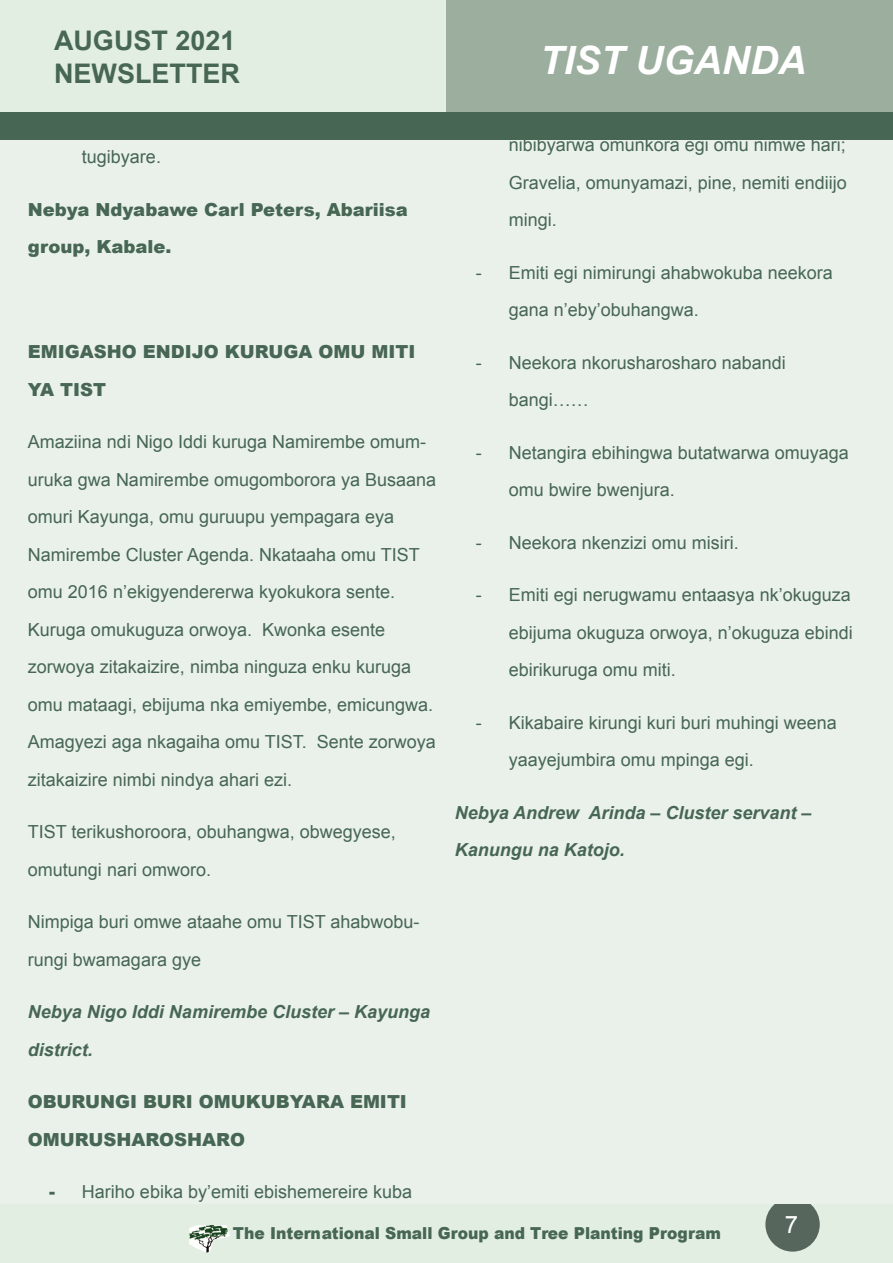
<style>
.page{position:relative;width:893px;height:1263px;background:#fff}
.page>*{position:absolute;margin:0;border:0;box-sizing:border-box;transform-origin:0 0}
.t1{font:italic 700 39px "Arial";color:#fff}
.t2{font:700 27px/32.4px "Arial";color:#476654}
.t3{font:24px "Arial";color:#fff}
.t4{font:18px/37.5px "Arial";color:#476654}
.t5{font:900 18px/37.5px "Arial";color:#476654}
.t6{font:italic 700 18px/37.5px "Arial";color:#476654}
.t7{font:900 16.5px "Arial";color:#476654;scale:.94 1}
.s1{font-weight:900}
</style>
<div class="page">
<div style="left:0;top:1184px;width:893px;height:79px;background:#e3eee3"></div>
<div style="left:765px;top:1197px;width:55px;height:54px;background:#56665d;border-radius:50%"></div>
<img style="left:189px;top:1225px;width:41px;height:28px">
<div style="left:0;top:140px;width:893px;height:1063px;background:#e9f1ea"></div>
<div style="left:0;top:0;width:446px;height:112px;background:#e3eee3"></div>
<div style="left:446px;top:0;width:447px;height:112px;background:#9cae9e"></div>
<div style="left:0;top:112px;width:893px;height:28px;background:#476654"></div>
<h2 class="t2" style="left:54px;top:25px;width:188px">AUGUST 2021<br>NEWSLETTER</h2>
<h1 class="t1" style="left:540px;top:34px;width:268px">TIST UGANDA</h1>
<p class="t4" style="left:82px;top:138px;width:81px">tugibyare.</p>
<p class="t5" style="left:28px;top:190px;width:381px">Nebya Ndyabawe Carl Peters, Abariisa group, Kabale.</p>
<p class="t5" style="left:28px;top:332px;width:389px">EMIGASHO ENDIJO KURUGA OMU MITI<br>YA TIST</p>
<p class="t4" style="left:28px;top:423px;width:410px">Amaziina ndi Nigo Iddi kuruga Namirembe omum&shy;uruka gwa Namirembe omugomborora ya Busaana omuri Kayunga, omu guruupu yempagara eya Namirembe Cluster Agenda. Nkataaha omu TIST omu 2016 n’ekigyendererwa kyokukora sente.<br>Kuruga omukuguza orwoya. Kwonka esente zorwoya zitakaizire, nimba ninguza enku kuruga omu mataagi, ebijuma nka emiyembe, emicungwa.<br>Amagyezi aga nkagaiha omu TIST. Sente zorwoya zitakaizire nimbi nindya ahari ezi.</p>
<p class="t4" style="left:28px;top:813px;width:369px">TIST terikushoroora, obuhangwa, obwegyese, omutungi nari omworo.</p>
<p class="t4" style="left:28px;top:903px;width:393px">Nimpiga buri omwe ataahe omu TIST ahabwobu&shy;rungi bwamagara gye</p>
<p class="t6" style="left:28px;top:993px;width:404px">Nebya Nigo Iddi Namirembe Cluster – Kayunga district.</p>
<p class="t5" style="left:28px;top:1082px;width:381px">OBURUNGI BURI OMUKUBYARA EMITI<br>OMURUSHAROSHARO</p>
<p class="t4" style="left:49px;top:1173px;width:364px"><span class="s1">-</span> Hariho ebika by’emiti ebishemereire kuba</p>
<p class="t4" style="left:509px;top:126px;width:340px;text-align:justify">nibibyarwa omunkora egi omu nimwe hari; Gravelia, omunyamazi, pine, nemiti endiijo mingi.</p>
<p class="t4" style="left:509px;top:253px;width:326px;text-indent:-33px">- Emiti egi nimirungi ahabwokuba neekora gana n’eby’obuhangwa.</p>
<p class="t4" style="left:509px;top:343px;width:279px;text-indent:-33px">- Neekora nkorusharosharo nabandi bangi……</p>
<p class="t4" style="left:509px;top:433px;width:342px;text-indent:-33px">- Netangira ebihingwa butatwarwa omuyaga omu bwire bwenjura.</p>
<p class="t4" style="left:476px;top:523px;width:264px">- Neekora nkenzizi omu misiri.</p>
<p class="t4" style="left:509px;top:576px;width:346px;text-align:justify;text-indent:-33px">- Emiti egi nerugwamu entaasya nk’okuguza ebijuma okuguza orwoya, n’okuguza ebindi ebirikuruga omu miti.</p>
<p class="t4" style="left:509px;top:703px;width:330px;text-indent:-33px">- Kikabaire kirungi kuri buri muhingi weena yaayejumbira omu mpinga egi.</p>
<p class="t6" style="left:455px;top:794px;width:358px">Nebya Andrew Arinda – Cluster servant –<br>Kanungu na Katojo.</p>
<p class="t7" style="left:233px;top:1221px;width:521px">The International Small Group and Tree Planting Program</p>
<h3 class="t3" style="left:785px;top:1208px;width:15px">7</h3>
</div>
